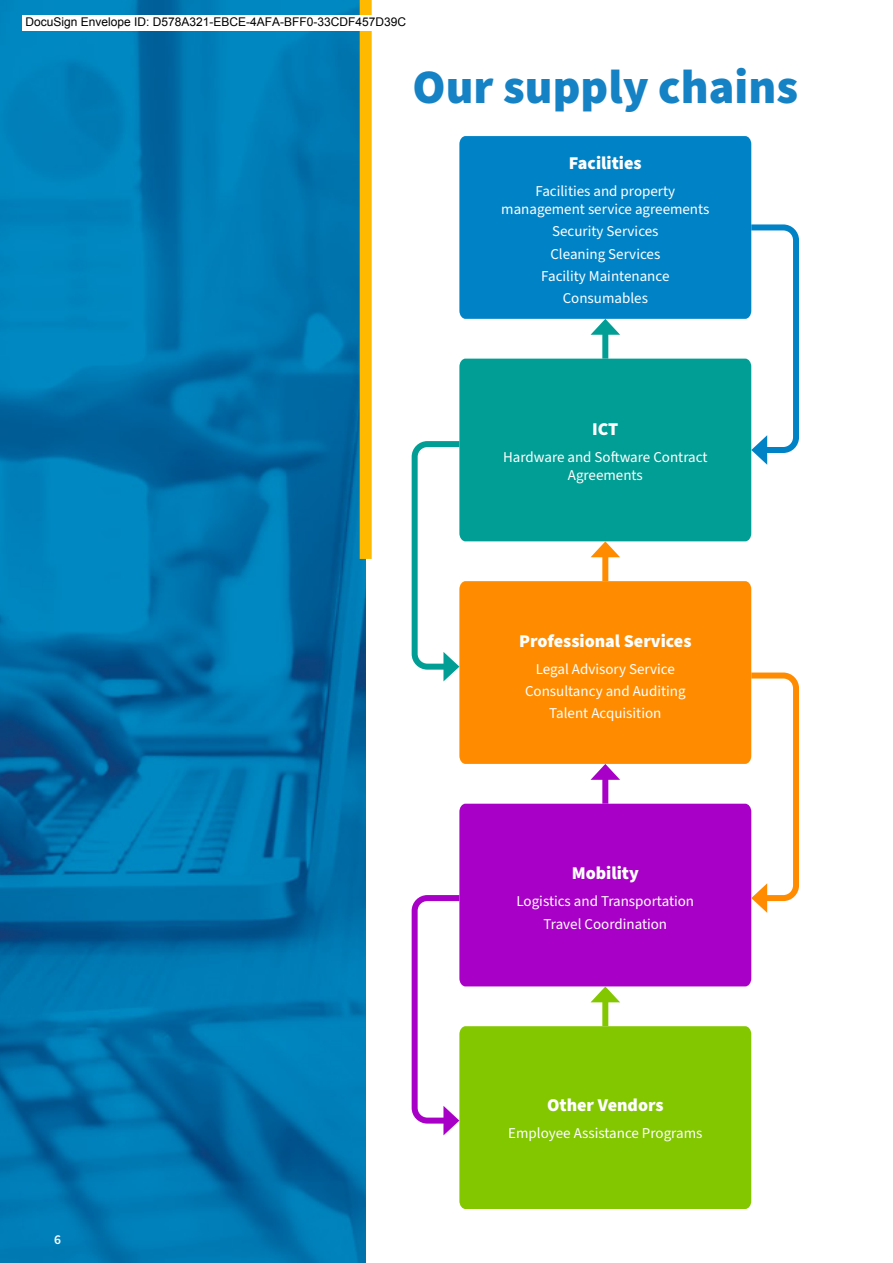
<style>
.page{position:relative;width:893px;height:1263px;background:#fff}
.page>*{position:absolute;margin:0;border:0;box-sizing:border-box;transform-origin:0 0}
.t1{font:900 48px "Source Sans Pro";color:#1582c5}
.Body_Text_2{font:900 18px "Source Sans Pro";color:#fff}
.Body_Text_2-2{font:15px/18px "Source Sans Pro";color:#fff;text-align:center}
.t2{font:600 13.5px "Source Sans Pro";color:#fff}
.t3{font:12px "Arial";color:#000}
</style>
<div class="page">
<img style="left:0;top:0;width:366px;height:1263px">
<div style="left:459px;top:136px;width:292px;height:183px;background:#0082c7"></div>
<div style="left:459px;top:1026px;width:292px;height:183px;background:#82c700"></div>
<div style="left:459px;top:804px;width:292px;height:182px;background:#a800c7"></div>
<div style="left:459px;top:581px;width:292px;height:183px;background:#ff8c00"></div>
<div style="left:459px;top:359px;width:292px;height:182px;background:#009e94"></div>
<div style="left:360px;top:0;width:12px;height:559px;background:#ffba00"></div>
<svg style="left:745px;top:221px;width:55px;height:244px"></svg>
<svg style="left:745px;top:669px;width:55px;height:244px"></svg>
<svg style="left:411px;top:438px;width:54px;height:243px"></svg>
<svg style="left:411px;top:892px;width:54px;height:243px"></svg>
<div style="left:602px;top:996px;width:6px;height:30px;background:#82c700"></div>
<svg style="left:591px;top:986px;width:29px;height:16px"></svg>
<div style="left:602px;top:774px;width:6px;height:30px;background:#a800c7"></div>
<svg style="left:591px;top:764px;width:29px;height:16px"></svg>
<div style="left:602px;top:551px;width:6px;height:30px;background:#ff8c00"></div>
<svg style="left:591px;top:541px;width:29px;height:16px"></svg>
<div style="left:602px;top:329px;width:6px;height:30px;background:#009e94"></div>
<svg style="left:591px;top:319px;width:29px;height:16px"></svg>
<div style="left:22px;top:15px;width:406px;height:15px;background:#fff"></div>
<p class="t3" style="left:26px;top:15px;width:382px">DocuSign Envelope ID: D578A321-EBCE-4AFA-BFF0-33CDF457D39C</p>
<p class="t1" style="left:413px;top:54px;width:387px">Our supply chains</p>
<p class="Body_Text_2" style="left:569px;top:151px;width:74px">Facilities</p>
<p class="Body_Text_2-2" style="left:501px;top:183px;width:210px">Facilities and property management service agreements</p>
<p class="Body_Text_2-2" style="left:552px;top:223px;width:108px">Security Services</p>
<p class="Body_Text_2-2" style="left:550px;top:245px;width:111px">Cleaning Services</p>
<p class="Body_Text_2-2" style="left:541px;top:267px;width:130px">Facility Maintenance</p>
<p class="Body_Text_2-2" style="left:563px;top:290px;width:87px">Consumables</p>
<p class="Body_Text_2" style="left:592px;top:417px;width:28px">ICT</p>
<p class="Body_Text_2-2" style="left:503px;top:449px;width:206px">Hardware and Software Contract<br>Agreements</p>
<p class="Body_Text_2" style="left:519px;top:628px;width:174px">Professional Services</p>
<p class="Body_Text_2-2" style="left:536px;top:660px;width:141px">Legal Advisory Service</p>
<p class="Body_Text_2-2" style="left:525px;top:683px;width:162px">Consultancy and Auditing</p>
<p class="Body_Text_2-2" style="left:549px;top:705px;width:114px">Talent Acquisition</p>
<p class="Body_Text_2" style="left:572px;top:861px;width:69px">Mobility</p>
<p class="Body_Text_2-2" style="left:516px;top:893px;width:179px">Logistics and Transportation</p>
<p class="Body_Text_2-2" style="left:543px;top:915px;width:125px">Travel Coordination</p>
<p class="t2" style="left:54px;top:1230px;width:8px">6</p>
<p class="Body_Text_2" style="left:547px;top:1092px;width:118px">Other Vendors</p>
<p class="Body_Text_2-2" style="left:508px;top:1124px;width:196px">Employee Assistance Programs</p>
</div>
